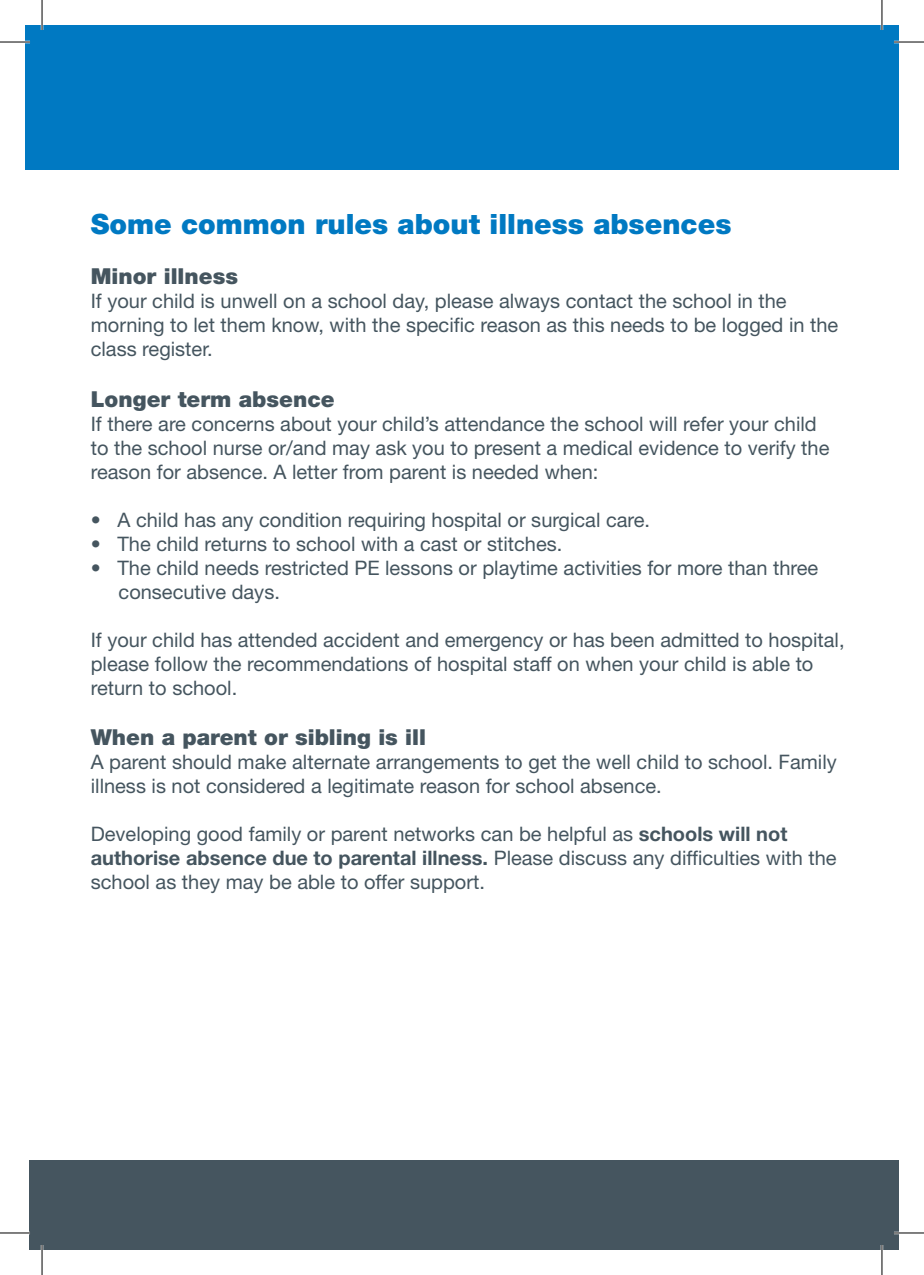
<style>
.page{position:relative;width:924px;height:1275px;background:#fff}
.page>*{position:absolute;margin:0;border:0;box-sizing:border-box;transform-origin:0 0}
.t1{font:900 28px "Helvetica Neue LT Std";color:#0079c2}
.t2{font:900 22px "Helvetica Neue LT Std";color:#45555f}
.t3{font:20px/24px "Helvetica Neue LT Std";color:#45555f}
.s1{font-weight:700}
</style>
<div class="page">
<div style="left:25px;top:25px;width:873px;height:145px;background:#0079c2"></div>
<div style="left:29px;top:1161px;width:869px;height:89px;background:#45555f"></div>
<hr style="left:0;top:41px;width:30px;height:2px;background:#fff">
<hr style="left:893px;top:41px;width:30px;height:2px;background:#fff">
<hr style="left:0;top:1231px;width:30px;height:3px;background:#fff">
<hr style="left:893px;top:1231px;width:30px;height:3px;background:#fff">
<hr style="left:41px;top:0;width:2px;height:30px;background:#fff">
<hr style="left:41px;top:1245px;width:2px;height:30px;background:#fff">
<hr style="left:880px;top:0;width:2px;height:30px;background:#fff">
<hr style="left:880px;top:1245px;width:2px;height:30px;background:#fff">
<hr style="left:0;top:42px;width:30px;height:1px;background:#000">
<hr style="left:893px;top:42px;width:30px;height:1px;background:#000">
<hr style="left:0;top:1232px;width:30px;height:1px;background:#000">
<hr style="left:893px;top:1232px;width:30px;height:1px;background:#000">
<hr style="left:42px;top:0;width:1px;height:30px;background:#000">
<hr style="left:42px;top:1245px;width:1px;height:30px;background:#000">
<hr style="left:881px;top:0;width:1px;height:30px;background:#000">
<hr style="left:881px;top:1245px;width:1px;height:30px;background:#000">
<p class="t1" style="left:91px;top:207px;width:641px">Some common rules about illness absences</p>
<p class="t2" style="left:91px;top:263px;width:149px">Minor illness</p>
<p class="t3" style="left:91px;top:289px;width:748px">If your child is unwell on a school day, please always contact the school in the morning to let them know, with the specific reason as this needs to be logged in the class register.</p>
<p class="t2" style="left:91px;top:385px;width:245px">Longer term absence</p>
<p class="t3" style="left:91px;top:411px;width:739px">If there are concerns about your child’s attendance the school will refer your child to the school nurse or/and may ask you to present a medical evidence to verify the reason for absence. A letter from parent is needed when:</p>
<p class="t3" style="left:91px;top:507px;width:560px">• A child has any condition requiring hospital or surgical care.</p>
<p class="t3" style="left:91px;top:531px;width:473px">• The child returns to school with a cast or stitches.</p>
<p class="t3" style="left:91px;top:555px;width:728px">• The child needs restricted PE lessons or playtime activities for more than three</p>
<p class="t3" style="left:118px;top:579px;width:163px">consecutive days.</p>
<p class="t3" style="left:91px;top:627px;width:755px">If your child has attended accident and emergency or has been admitted to hospital, please follow the recommendations of hospital staff on when your child is able to return to school.</p>
<p class="t2" style="left:91px;top:724px;width:336px">When a parent or sibling is ill</p>
<p class="t3" style="left:91px;top:749px;width:747px">A parent should make alternate arrangements to get the well child to school. Family illness is not considered a legitimate reason for school absence.</p>
<p class="t3" style="left:91px;top:821px;width:747px">Developing good family or parent networks can be helpful as <span class="s1">schools will not authorise absence due to parental illness.</span> Please discuss any difficulties with the school as they may be able to offer support.</p>
</div>
